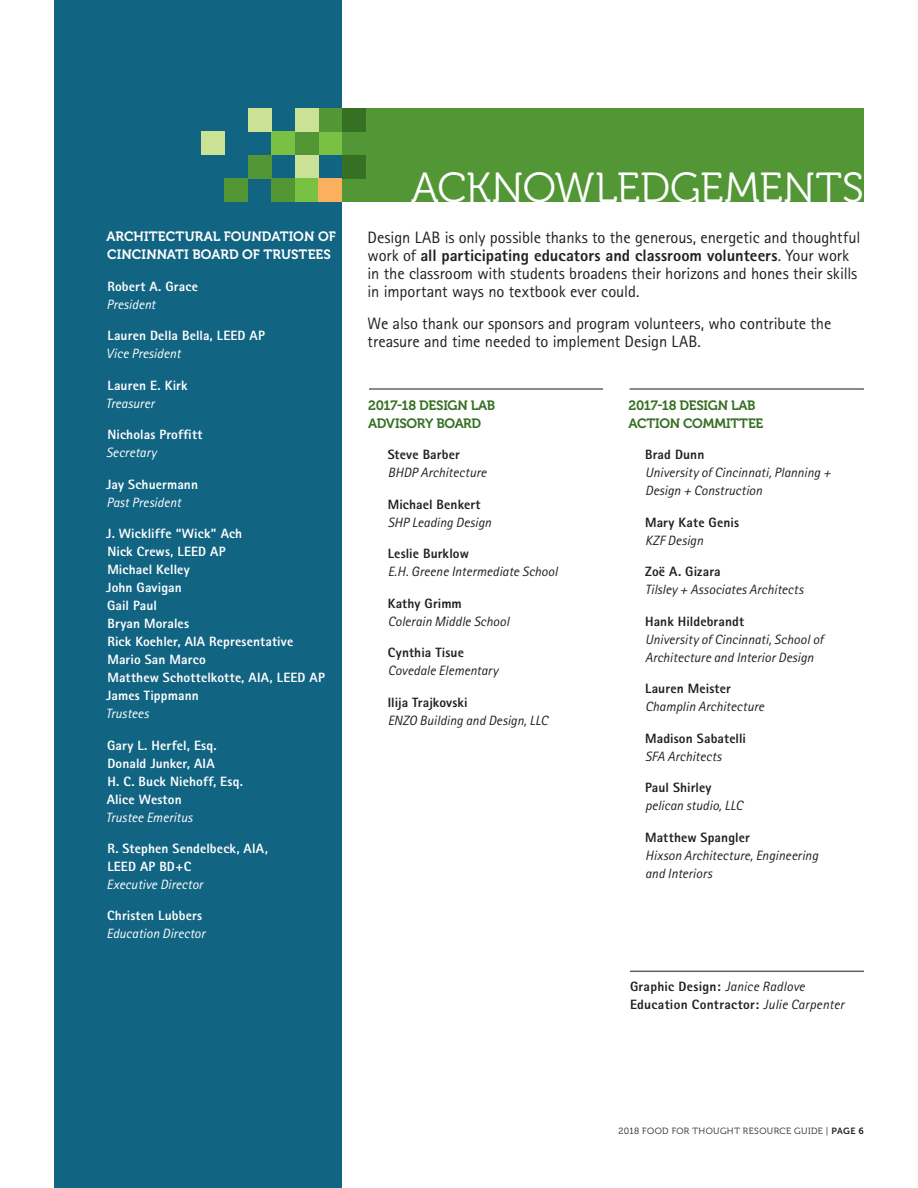
<style>
.page{position:relative;width:918px;height:1188px;background:#fff}
.page>*{position:absolute;margin:0;border:0;box-sizing:border-box;transform-origin:0 0}
.Main_Headline{font:42px "Museo 300";letter-spacing:-.005em;color:#fff}
.t1{font:16.5px/18px "Rotis Sans Serif";letter-spacing:-.005em;color:#231f20}
.t2{font:italic 13.5px/18px "Rotis Sans Serif";letter-spacing:.005em;color:#231f20}
.t3{font:800 13.5px/18px "Rotis Sans Serif";letter-spacing:.01em;color:#fff}
.t4{font:800 13.5px/18px "Rotis Sans Serif";letter-spacing:.015em;color:#231f20}
.t5{font:13.5px/18px "Museo 700";letter-spacing:-.02em;color:#367023}
.t6{font:13.5px/18px "Museo 700";letter-spacing:.005em;color:#fff}
.t7{font:italic 13.5px/18px "Rotis Sans Serif";letter-spacing:.005em;color:#fff}
.t8{font:9px "Museo 300";letter-spacing:.04em;color:#231f20}
.s1{font-weight:400;font-style:italic}
.s2{font-weight:800;font-style:normal}
.s3{font-weight:800}
.s4{font-family:"Museo Sans 700"}
</style>
<div class="page">
<div style="left:54px;top:0;width:288px;height:1188px;background:#126483"></div>
<div style="left:319px;top:132px;width:23px;height:23px;background:#79c142"></div>
<div style="left:342px;top:108px;width:522px;height:94px;background:#529635"></div>
<div style="left:342px;top:108px;width:24px;height:23px;background:#367023"></div>
<div style="left:295px;top:155px;width:24px;height:23px;background:#cbe196"></div>
<div style="left:272px;top:178px;width:23px;height:24px;background:#529635"></div>
<div style="left:319px;top:108px;width:23px;height:24px;background:#529635"></div>
<div style="left:295px;top:132px;width:24px;height:23px;background:#529635"></div>
<div style="left:295px;top:178px;width:24px;height:24px;background:#79c142"></div>
<div style="left:295px;top:108px;width:24px;height:24px;background:#cbe196"></div>
<div style="left:272px;top:132px;width:23px;height:23px;background:#79c142"></div>
<div style="left:248px;top:155px;width:24px;height:23px;background:#529635"></div>
<div style="left:342px;top:155px;width:24px;height:24px;background:#367023"></div>
<div style="left:225px;top:179px;width:23px;height:23px;background:#529635"></div>
<div style="left:248px;top:108px;width:24px;height:24px;background:#cbe196"></div>
<div style="left:201px;top:131px;width:24px;height:24px;background:#cbe196"></div>
<div style="left:319px;top:179px;width:23px;height:23px;background:#fab05f"></div>
<hr style="left:369px;top:388px;width:234px;height:2px;background:#636366">
<hr style="left:630px;top:388px;width:234px;height:2px;background:#636366">
<hr style="left:630px;top:971px;width:234px;height:1px;background:#636366">
<p class="t6" style="left:107px;top:228px;width:231px">ARCHITECTURAL FOUNDATION OF<br>CINCINNATI BOARD OF TRUSTEES</p>
<p class="t3" style="left:106px;top:277px;width:93px">Robert A. Grace<br><span class="s1">President</span></p>
<p class="t3" style="left:106px;top:326px;width:160px">Lauren Della Bella, LEED AP<br><span class="s1">Vice President</span></p>
<p class="t3" style="left:106px;top:376px;width:83px">Lauren E. Kirk<br><span class="s1">Treasurer</span></p>
<p class="t3" style="left:106px;top:425px;width:98px">Nicholas Proffitt<br><span class="s1">Secretary</span></p>
<p class="t3" style="left:106px;top:475px;width:93px">Jay Schuermann<br><span class="s1">Past President</span></p>
<p class="t3" style="left:106px;top:524px;width:221px">J. Wickliffe “Wick” Ach<br>Nick Crews, LEED AP<br>Michael Kelley<br>John Gavigan<br>Gail Paul<br>Bryan Morales<br>Rick Koehler, AIA Representative<br>Mario San Marco<br>Matthew Schottelkotte, AIA, LEED AP<br>James Tippmann<br><span class="s1">Trustees</span></p>
<p class="t3" style="left:106px;top:736px;width:139px">Gary L. Herfel, Esq.<br>Donald Junker, AIA<br>H. C. Buck Niehoff, Esq.<br>Alice Weston<br><span class="s1">Trustee Emeritus</span></p>
<p class="t3" style="left:106px;top:839px;width:163px">R. Stephen Sendelbeck, AIA,<br>LEED AP BD+C<br><span class="s1">Executive Director</span></p>
<p class="t7" style="left:106px;top:907px;width:100px"><span class="s2">Christen Lubbers<br></span>Education Director</p>
<p class="Main_Headline" style="left:411px;top:165px;width:454px">ACKNOWLEDGEMENTS</p>
<p class="t1" style="left:368px;top:228px;width:494px">Design LAB is only possible thanks to the generous, energetic and thoughtful work of <span class="s3">all participating educators and classroom volunteers</span>. Your work in the classroom with students broadens their horizons and hones their skills in important ways no textbook ever could.</p>
<p class="t1" style="left:368px;top:314px;width:465px">We also thank our sponsors and program volunteers, who contribute the treasure and time needed to implement Design LAB.</p>
<p class="t5" style="left:368px;top:396px;width:129px">2017-18 DESIGN LAB<br>ADVISORY BOARD</p>
<p class="t2" style="left:388px;top:446px;width:100px"><span class="s2">Steve Barber<br></span>BHDP Architecture</p>
<p class="t2" style="left:388px;top:495px;width:105px"><span class="s2">Michael Benkert<br></span>SHP Leading Design</p>
<p class="t2" style="left:388px;top:545px;width:171px"><span class="s2">Leslie Burklow<br></span>E.H. Greene Intermediate School</p>
<p class="t2" style="left:388px;top:594px;width:123px"><span class="s2">Kathy Grimm<br></span>Colerain Middle School</p>
<p class="t2" style="left:388px;top:644px;width:112px"><span class="s2">Cynthia Tisue<br></span>Covedale Elementary</p>
<p class="t2" style="left:388px;top:693px;width:161px"><span class="s2">Ilija Trajkovski<br></span>ENZO Building and Design, LLC</p>
<p class="t5" style="left:629px;top:396px;width:136px">2017-18 DESIGN LAB<br>ACTION COMMITTEE</p>
<p class="t2" style="left:645px;top:446px;width:187px"><span class="s2">Brad Dunn<br></span>University of Cincinnati, Planning +<br>Design + Construction</p>
<p class="t4" style="left:645px;top:513px;width:96px">Mary Kate Genis<br><span class="s1">KZF Design</span></p>
<p class="t2" style="left:645px;top:563px;width:160px"><span class="s2">Zoë A. Gizara<br></span>Tilsley + Associates Architects</p>
<p class="t2" style="left:645px;top:612px;width:180px"><span class="s2">Hank Hildebrandt<br></span>University of Cincinnati, School of<br>Architecture and Interior Design</p>
<p class="t2" style="left:645px;top:680px;width:121px"><span class="s2">Lauren Meister<br></span>Champlin Architecture</p>
<p class="t4" style="left:645px;top:729px;width:103px">Madison Sabatelli<br><span class="s1">SFA Architects</span></p>
<p class="t2" style="left:645px;top:779px;width:99px"><span class="s2">Paul Shirley </span>pelican studio, LLC</p>
<p class="t2" style="left:645px;top:828px;width:175px"><span class="s2">Matthew Spangler<br></span>Hixson Architecture, Engineering and Interiors</p>
<p class="t4" style="left:630px;top:977px;width:216px">Graphic Design: <span class="s1">Janice Radlove<br></span>Education Contractor: <span class="s1">Julie Carpenter</span></p>
<p class="t8" style="left:618px;top:1126px;width:247px">2018 FOOD FOR THOUGHT RESOURCE GUIDE | <span class="s4">PAGE 6</span></p>
</div>
